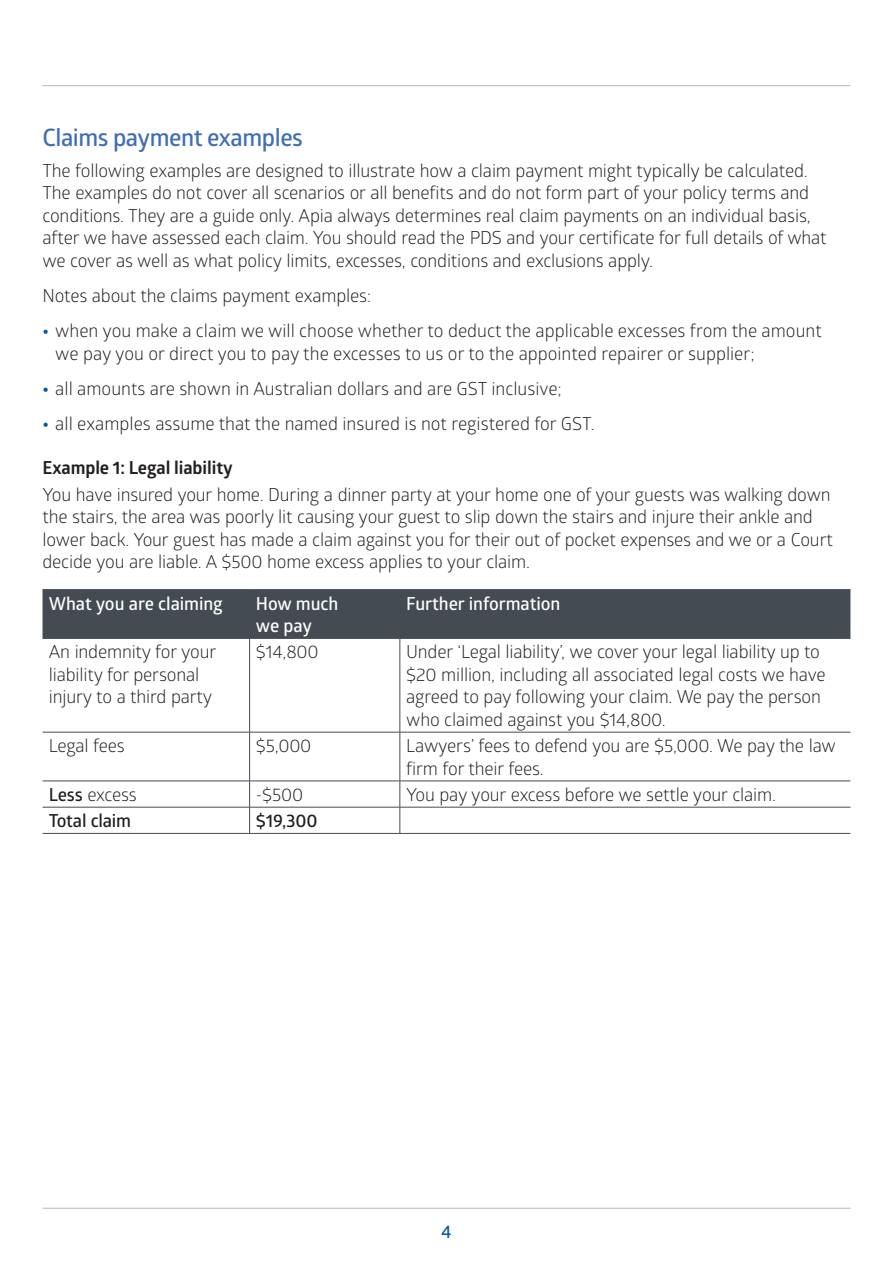
<style>
.page{position:relative;width:893px;height:1263px;background:#fff}
.page>*{position:absolute;margin:0;border:0;box-sizing:border-box;transform-origin:0 0}
.t1{font:600 24px "Glober";letter-spacing:-.02em;color:#406eb5}
.t2{font:18px/22.5px "Glober";letter-spacing:-.01em;color:#231f20}
.t3{font:600 18px/22.5px "Glober";letter-spacing:-.005em;color:#fff}
.t4{font:700 18px "Glober";letter-spacing:-.005em;color:#231f20}
.t5{font:600 18px "Glober";letter-spacing:-.01em;color:#231f20}
.t6{font:600 18px "Glober";color:#0058a9}
.s1{font-weight:600}
</style>
<div class="page">
<hr style="left:43px;top:85px;width:807px;height:1px;background:#bcbec0">
<hr style="left:43px;top:1208px;width:807px;height:1px;background:#bcbec0">
<div style="left:43px;top:590px;width:807px;height:48px;background:#454b52"></div>
<hr style="left:43px;top:589px;width:207px;height:1px;background:#454b52">
<hr style="left:250px;top:589px;width:150px;height:1px;background:#454b52">
<hr style="left:249px;top:590px;width:1px;height:48px;background:#454b52">
<hr style="left:400px;top:589px;width:450px;height:1px;background:#454b52">
<hr style="left:400px;top:590px;width:1px;height:48px;background:#454b52">
<hr style="left:43px;top:638px;width:207px;height:1px;background:#454b52">
<hr style="left:250px;top:638px;width:150px;height:1px;background:#454b52">
<hr style="left:249px;top:638px;width:1px;height:94px;background:#454b52">
<hr style="left:400px;top:638px;width:450px;height:1px;background:#454b52">
<hr style="left:400px;top:638px;width:1px;height:94px;background:#454b52">
<hr style="left:43px;top:732px;width:207px;height:1px;background:#454b52">
<hr style="left:250px;top:732px;width:150px;height:1px;background:#454b52">
<hr style="left:249px;top:732px;width:1px;height:49px;background:#454b52">
<hr style="left:400px;top:732px;width:450px;height:1px;background:#454b52">
<hr style="left:400px;top:732px;width:1px;height:49px;background:#454b52">
<hr style="left:43px;top:781px;width:207px;height:1px;background:#454b52">
<hr style="left:250px;top:781px;width:150px;height:1px;background:#454b52">
<hr style="left:400px;top:781px;width:450px;height:1px;background:#454b52">
<hr style="left:43px;top:807px;width:207px;height:1px;background:#454b52">
<hr style="left:250px;top:807px;width:150px;height:1px;background:#454b52">
<svg style="left:249px;top:781px;width:1px;height:52px"></svg>
<hr style="left:400px;top:807px;width:450px;height:1px;background:#454b52">
<svg style="left:400px;top:781px;width:1px;height:52px"></svg>
<hr style="left:43px;top:833px;width:207px;height:1px;background:#454b52">
<hr style="left:250px;top:833px;width:150px;height:1px;background:#454b52">
<hr style="left:400px;top:833px;width:450px;height:1px;background:#454b52">
<h1 class="t1" style="left:43px;top:120px;width:262px">Claims payment examples</h1>
<p class="t2" style="left:43px;top:158px;width:786px">The following examples are designed to illustrate how a claim payment might typically be calculated.<br>The examples do not cover all scenarios or all benefits and do not form part of your policy terms and conditions. They are a guide only. Apia always determines real claim payments on an individual basis, after we have assessed each claim. You should read the PDS and your certificate for full details of what we cover as well as what policy limits, excesses, conditions and exclusions apply.</p>
<p class="t2" style="left:55px;top:277px;width:768px;line-height:35.2px;text-indent:-13px">Notes about the claims payment examples:<br>when you make a claim we will choose whether to deduct the applicable excesses from the amount</p>
<p class="t2" style="left:55px;top:335px;width:701px;line-height:35.2px">we pay you or direct you to pay the excesses to us or to the appointed repairer or supplier; all amounts are shown in Australian dollars and are GST inclusive;<br>all examples assume that the named insured is not registered for GST.</p>
<p class="t4" style="left:43px;top:455px;width:192px">Example 1: Legal liability</p>
<p class="t2" style="left:43px;top:482px;width:792px">You have insured your home. During a dinner party at your home one of your guests was walking down the stairs, the area was poorly lit causing your guest to slip down the stairs and injure their ankle and lower back. Your guest has made a claim against you for their out of pocket expenses and we or a Court decide you are liable. A $500 home excess applies to your claim.</p>
<p class="t3" style="left:49px;top:591px;width:175px">What you are claiming</p>
<p class="t3" style="left:256px;top:591px;width:84px">How much we pay</p>
<p class="t3" style="left:406px;top:591px;width:156px">Further information</p>
<p class="t2" style="left:49px;top:640px;width:169px">An indemnity for your liability for personal injury to a third party</p>
<p class="t2" style="left:256px;top:640px;width:64px">$14,800</p>
<p class="t2" style="left:406px;top:640px;width:421px">Under ‘Legal liability’, we cover your legal liability up to $20 million, including all associated legal costs we have agreed to pay following your claim. We pay the person who claimed against you $14,800.</p>
<p class="t2" style="left:49px;top:733px;width:77px">Legal fees</p>
<p class="t2" style="left:256px;top:733px;width:57px">$5,000</p>
<p class="t2" style="left:406px;top:733px;width:431px">Lawyers’ fees to defend you are $5,000. We pay the law firm for their fees.</p>
<p class="t2" style="left:49px;top:782px;width:90px"><span class="s1">Less</span> excess</p>
<p class="t2" style="left:256px;top:782px;width:49px">-$500</p>
<p class="t2" style="left:406px;top:782px;width:371px">You pay your excess before we settle your claim.</p>
<p class="t5" style="left:49px;top:808px;width:84px">Total claim</p>
<p class="t5" style="left:256px;top:808px;width:63px">$19,300</p>
<p class="t6" style="left:441px;top:1219px;width:12px">4</p>
</div>
